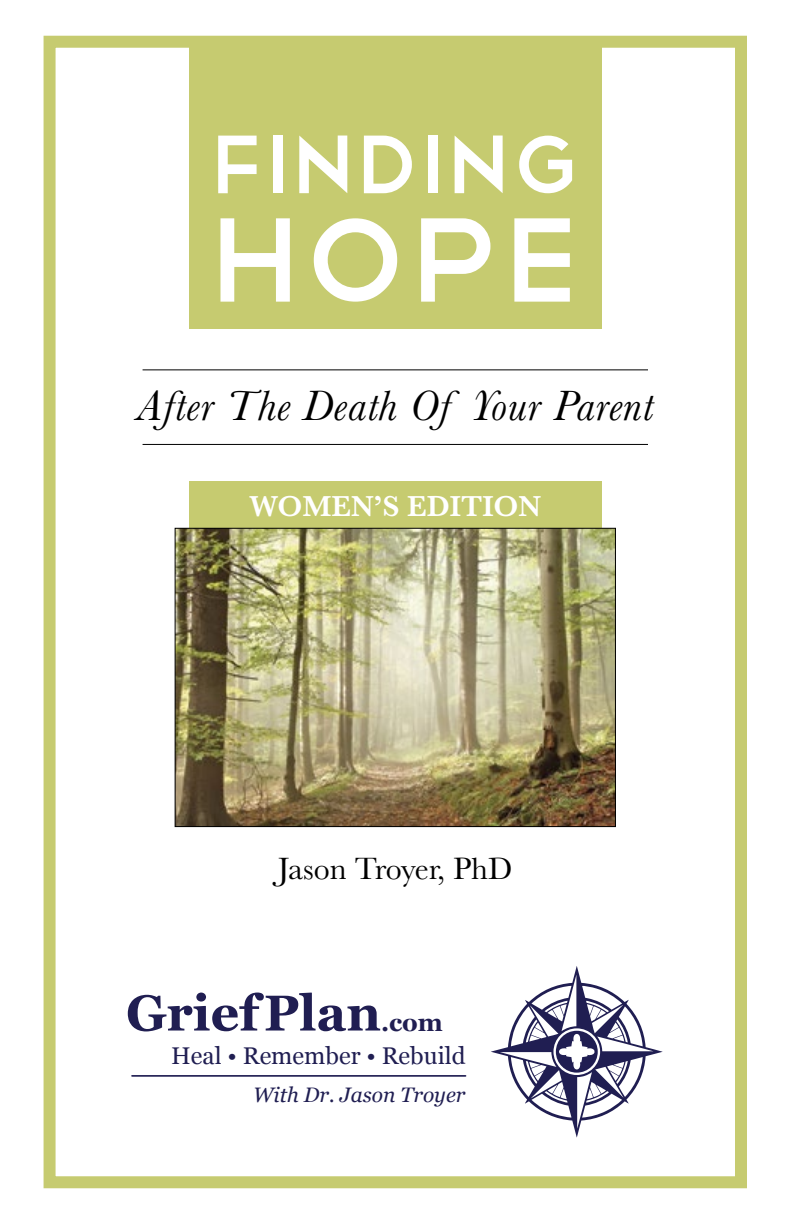
<style>
.page{position:relative;width:792px;height:1224px;background:#fff}
.page>*{position:absolute;margin:0;border:0;box-sizing:border-box;transform-origin:0 0}
.t1{font:156px "Telegrafico";color:#fff}
.t2{font:108px "Telegrafico";color:#fff}
.t3{font:700 50.2px "Georgia";color:#201e52}
.t4{font:italic 44px "Baskerville";letter-spacing:.02em;color:#000}
.t5{font:32px "Baskerville";color:#000}
.t6{font:600 30px "Baskerville";color:#fff}
.t7{font:24.2px "Georgia";color:#201e52}
.t8{font:italic 21px "Georgia";color:#201e52}
.s1{font-size:24.6px}
</style>
<div class="page">
<div style="left:189px;top:482px;width:413px;height:46px;background:#c6cb70"></div>
<div style="left:189px;top:38px;width:413px;height:291px;background:#c6cb70"></div>
<hr style="left:143px;top:370px;width:505px;height:1px;background:#000">
<hr style="left:143px;top:444px;width:505px;height:1px;background:#000">
<div style="left:44px;top:36px;width:703px;height:1152px;border:12px solid #c6cb70"></div>
<img style="left:177px;top:530px;width:437px;height:295px">
<div style="left:175px;top:528px;width:441px;height:299px;border:1px solid #000"></div>
<svg style="left:491px;top:966px;width:172px;height:171px"></svg>
<hr style="left:132px;top:1075px;width:334px;height:2px;background:#201e52">
<h2 class="t2" style="left:210px;top:93px;width:372px">Finding</h2>
<h1 class="t1" style="left:209px;top:157px;width:375px">Hope</h1>
<p class="t4" style="left:137px;top:377px;width:518px">After The Death Of Your Parent</p>
<p class="t6" style="left:249px;top:485px;width:294px">WOMEN’S EDITION</p>
<p class="t5" style="left:278px;top:848px;width:236px">Jason Troyer, PhD</p>
<p class="t3" style="left:126px;top:975px;width:318px">GriefPlan<span class="s1">.com</span></p>
<p class="t7" style="left:171px;top:1038px;width:296px">Heal • Remember • Rebuild</p>
<p class="t8" style="left:253px;top:1080px;width:214px">With Dr. Jason Troyer</p>
</div>
